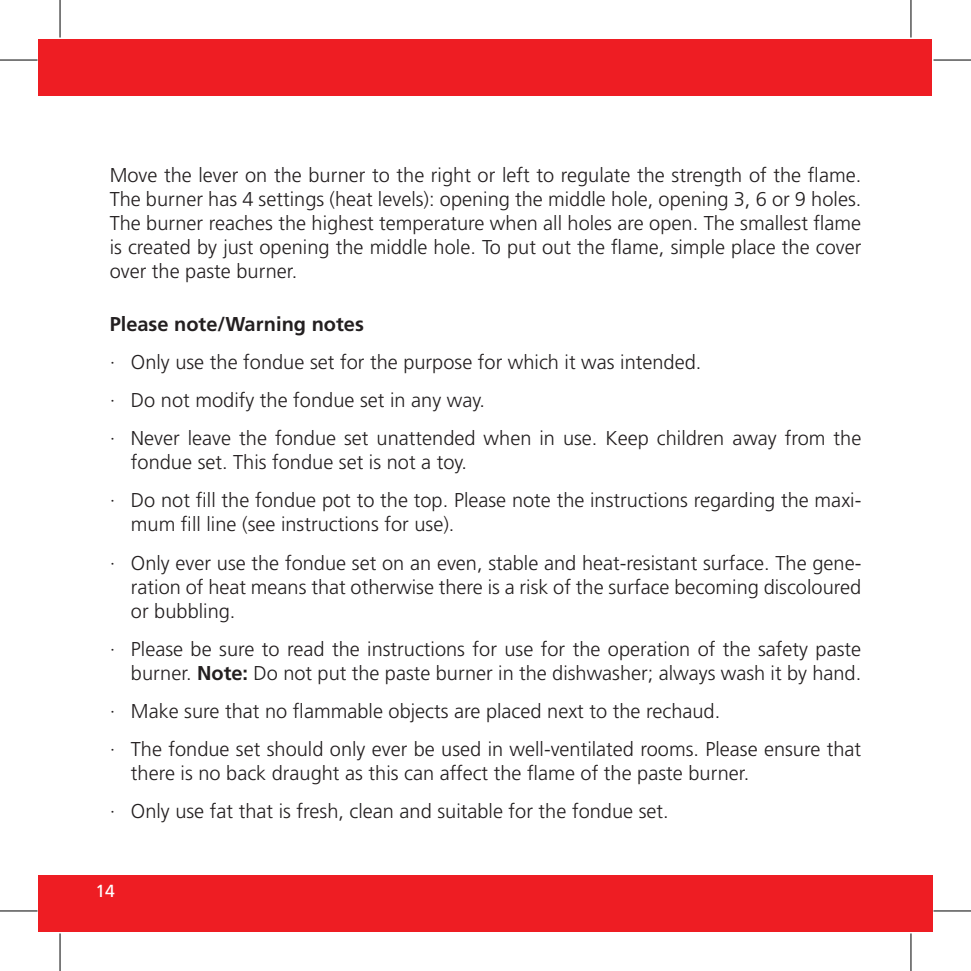
<style>
.page{position:relative;width:971px;height:971px;background:#fff}
.page>*{position:absolute;margin:0;border:0;box-sizing:border-box;transform-origin:0 0}
.t1{font:300 20px/24px "Frutiger";color:#231f20}
.t2{font:700 20px "Frutiger";color:#231f20}
.t3{font:17.5px "Frutiger";color:#fff}
.s1{font-weight:700}
</style>
<div class="page">
<div style="left:39px;top:875px;width:893px;height:57px;background:#ee1d23"></div>
<div style="left:39px;top:39px;width:893px;height:56px;background:#ee1d23"></div>
<svg style="left:0;top:59px;width:38px;height:1px"></svg>
<svg style="left:933px;top:59px;width:37px;height:1px"></svg>
<svg style="left:59px;top:0;width:1px;height:37px"></svg>
<svg style="left:59px;top:933px;width:1px;height:37px"></svg>
<hr style="left:0;top:60px;width:38px;height:1px;background:#000">
<hr style="left:933px;top:60px;width:37px;height:1px;background:#000">
<hr style="left:0;top:910px;width:38px;height:1px;background:#000">
<hr style="left:933px;top:910px;width:37px;height:1px;background:#000">
<hr style="left:60px;top:0;width:1px;height:37px;background:#000">
<hr style="left:60px;top:933px;width:1px;height:37px;background:#000">
<hr style="left:910px;top:0;width:1px;height:37px;background:#000">
<hr style="left:910px;top:933px;width:1px;height:37px;background:#000">
<p class="t1" style="left:110px;top:163px;width:753px;text-align:justify">Move the lever on the burner to the right or left to regulate the strength of the flame.<br>The burner has 4 settings (heat levels): opening the middle hole, opening 3, 6 or 9 holes.<br>The burner reaches the highest temperature when all holes are open. The smallest flame is created by just opening the middle hole. To put out the flame, simple place the cover over the paste burner.</p>
<p class="t2" style="left:110px;top:312px;width:256px">Please note/Warning notes</p>
<p class="t1" style="left:110px;top:342px;width:753px;line-height:38.2px">· Only use the fondue set for the purpose for which it was intended.<br>· Do not modify the fondue set in any way.<br>· Never leave the fondue set unattended when in use. Keep children away from the</p>
<p class="t1" style="left:110px;top:443px;width:753px;line-height:38.2px;text-indent:21px">fondue set. This fondue set is not a toy.<br>· Do not fill the fondue pot to the top. Please note the instructions regarding the maxi-</p>
<p class="t1" style="left:110px;top:505px;width:753px;line-height:38.2px;text-indent:21px">mum fill line (see instructions for use).<br>· Only ever use the fondue set on an even, stable and heat-resistant surface. The gene-</p>
<p class="t1" style="left:131px;top:574px;width:731px">ration of heat means that otherwise there is a risk of the surface becoming discoloured or bubbling.</p>
<p class="t1" style="left:110px;top:636px;width:753px;text-align:right">· Please be sure to read the instructions for use for the operation of the safety paste burner. <span class="s1">Note:</span> Do not put the paste burner in the dishwasher; always wash it by hand.</p>
<p class="t1" style="left:110px;top:692px;width:753px;line-height:38.2px">· Make sure that no flammable objects are placed next to the rechaud.<br>· The fondue set should only ever be used in well-ventilated rooms. Please ensure that</p>
<p class="t1" style="left:110px;top:754px;width:641px;line-height:38.2px;text-indent:21px">there is no back draught as this can affect the flame of the paste burner. · Only use fat that is fresh, clean and suitable for the fondue set.</p>
<p class="t3" style="left:95px;top:880px;width:21px">14</p>
</div>
